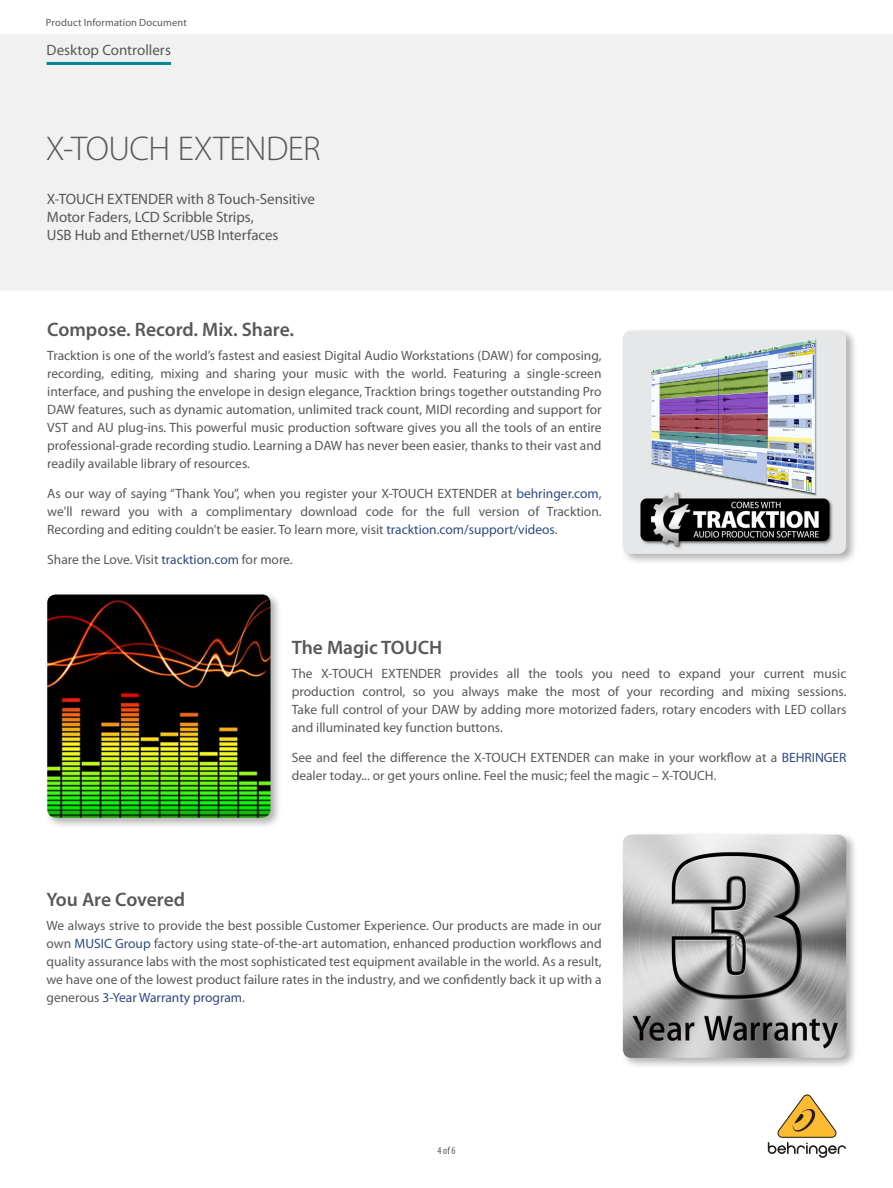
<style>
.page{position:relative;width:893px;height:1188px;background:#fff}
.page>*{position:absolute;margin:0;border:0;box-sizing:border-box;transform-origin:0 0}
.t1{font:300 34.5px "Myriad Pro";letter-spacing:-.015em;color:#57585a}
._09_Body_Header_1{font:600 19.5px "Myriad Pro";color:#57585a}
._10_Header_1{font:600 19.5px "Myriad Pro";letter-spacing:-.01em;color:#57585a}
.t2{font:15px/18px "Myriad Pro";letter-spacing:-.005em;color:#57585a}
._08_Standard_Text{font:13.5px/18px "Myriad Pro";color:#57585a;text-align:justify}
._09_Body_Text_2{font:13.5px/18px "Myriad Pro";color:#57585a;text-align:justify}
.t3{font:10.5px "Myriad Pro";letter-spacing:.015em;color:#57585a}
.t4{font:condensed 10.5px "Myriad Pro";color:#57585a}
.s1{color:#2f4983}
</style>
<div class="page">
<svg style="left:768px;top:1094px;width:78px;height:64px"></svg>
<hr style="left:47px;top:62px;width:124px;height:3px;background:#008698">
<div style="left:620px;top:832px;width:237px;height:237px;background:#231f20;opacity:.35"></div>
<img style="left:623px;top:835px;width:223px;height:223px">
<div style="left:44px;top:591px;width:238px;height:238px;background:#231f20;opacity:.35"></div>
<img style="left:47px;top:595px;width:223px;height:223px">
<div style="left:620px;top:328px;width:237px;height:237px;background:#231f20;opacity:.35"></div>
<img style="left:623px;top:331px;width:223px;height:223px">
<p class="t3" style="left:46px;top:16px;width:142px">Product Information Document</p>
<p class="t2" style="left:47px;top:40px;width:126px">Desktop Controllers</p>
<h1 class="t1" style="left:46px;top:130px;width:276px">X-TOUCH EXTENDER</h1>
<p class="t2" style="left:47px;top:190px;width:270px">X-TOUCH EXTENDER with 8 Touch-Sensitive<br>Motor Faders, LCD Scribble Strips,<br>USB Hub and Ethernet/USB Interfaces</p>
<p class="_09_Body_Header_1" style="left:47px;top:317px;width:248px">Compose. Record. Mix. Share.</p>
<p class="_08_Standard_Text" style="left:47px;top:346px;width:556px">Tracktion is one of the world’s fastest and easiest Digital Audio Workstations (DAW) for composing, recording, editing, mixing and sharing your music with the world. Featuring a single-screen interface, and pushing the envelope in design elegance, Tracktion brings together outstanding Pro DAW features, such as dynamic automation, unlimited track count, MIDI recording and support for VST and AU plug-ins. This powerful music production software gives you all the tools of an entire professional-grade recording studio. Learning a DAW has never been easier, thanks to their vast and readily available library of resources.</p>
<p class="_08_Standard_Text" style="left:47px;top:484px;width:556px">As our way of saying “Thank You”, when you register your X-TOUCH EXTENDER at <span class="s1">behringer.com</span>, we'll reward you with a complimentary download code for the full version of Tracktion.<br>Recording and editing couldn’t be easier. To learn more, visit <span class="s1">tracktion.com/support/videos</span>.</p>
<p class="_08_Standard_Text" style="left:47px;top:550px;width:247px">Share the Love. Visit <span class="s1">tracktion.com</span> for more.</p>
<p class="_09_Body_Header_1" style="left:292px;top:635px;width:152px">The Magic TOUCH</p>
<p class="_08_Standard_Text" style="left:292px;top:664px;width:556px">The X-TOUCH EXTENDER provides all the tools you need to expand your current music production control, so you always make the most of your recording and mixing sessions.<br>Take full control of your DAW by adding more motorized faders, rotary encoders with LED collars and illuminated key function buttons.</p>
<p class="_08_Standard_Text" style="left:292px;top:748px;width:556px">See and feel the difference the X-TOUCH EXTENDER can make in your workflow at a <span class="s1">BEHRINGER </span>dealer today... or get yours online. Feel the music; feel the magic – X-TOUCH.</p>
<p class="_10_Header_1" style="left:47px;top:887px;width:140px">You Are Covered</p>
<p class="_09_Body_Text_2" style="left:47px;top:916px;width:557px">We always strive to provide the best possible Customer Experience. Our products are made in our own <span class="s1">MUSIC Group</span> factory using state-of-the-art automation, enhanced production workflows and quality assurance labs with the most sophisticated test equipment available in the world. As a result, we have one of the lowest product failure rates in the industry, and we confidently back it up with a generous <span class="s1">3-Year Warranty program</span>.</p>
<p class="t4" style="left:437px;top:1144px;width:20px">4 of 6</p>
</div>
